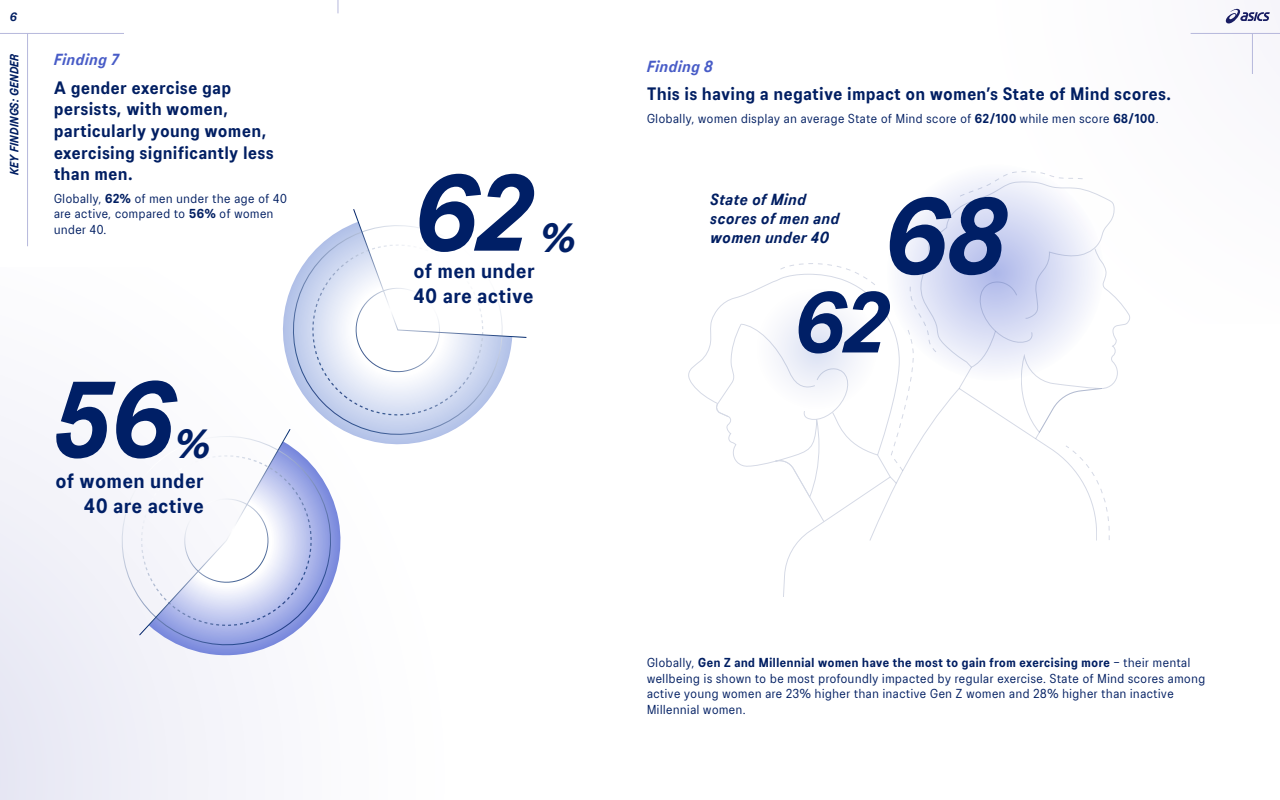
<style>
.page{position:relative;width:1280px;height:800px;background:#fff}
.page>*{position:absolute;margin:0;border:0;box-sizing:border-box;transform-origin:0 0}
.t1{font:italic 700 108.2px "ASICS Font 3.0";color:#001f66}
.t2{font:italic 700 108.1px "ASICS Font 3.0";color:#001f66}
.t3{font:italic 700 107.8px "ASICS Font 3.0";color:#001f66}
.t4{font:italic 700 86.1px "ASICS Font 3.0";color:#001f66}
.t5{font:italic 700 40.9px "ASICS Font 3.0";color:#001f66}
.t6{font:italic 700 40.8px "ASICS Font 3.0";color:#001f66}
.t7{font:700 20.8px/24.9px "ASICS Font 3.0";letter-spacing:.05em;color:#001f66;text-align:right}
.t8{font:700 18px/21.6px "ASICS Font 3.0";letter-spacing:.05em;color:#001e62}
.t9{font:italic 700 16px/19.2px "ASICS Font 3.0";letter-spacing:.05em;color:#001e62}
.t10{font:italic 700 16px "ASICS Font 3.0";letter-spacing:.05em;color:#485cc7}
.t11{font:13px/15.6px "ASICS Font 3.0";letter-spacing:.05em;color:#001e62}
.t12{font:italic 700 12px "ASICS Font 3.0";color:#001e62}
.s1{font-weight:700}
</style>
<div class="page">
<div style="left:0;top:267px;width:456px;height:533px;background:linear-gradient(to right,#f1f1f8,#fff)"></div>
<svg style="left:149px;top:459px;width:201px;height:201px"></svg>
<svg style="left:122px;top:436px;width:209px;height:209px"></svg>
<svg style="left:138px;top:428px;width:174px;height:209px"></svg>
<svg style="left:269px;top:267px;width:187px;height:192px"></svg>
<svg style="left:293px;top:254px;width:180px;height:181px"></svg>
<svg style="left:312px;top:209px;width:215px;height:207px"></svg>
<svg style="left:688px;top:171px;width:442px;height:426px"></svg>
<svg style="left:1226px;top:9px;width:44px;height:14px"></svg>
<hr style="left:0;top:33px;width:124px;height:1px;background:#b6b8dc">
<hr style="left:27px;top:33px;width:1px;height:213px;background:#b6b8dc">
<hr style="left:1191px;top:33px;width:89px;height:1px;background:#b6b8dc">
<hr style="left:1252px;top:33px;width:1px;height:41px;background:#b6b8dc">
<svg style="left:338px;top:0;width:1px;height:13px"></svg>
<p class="t12" style="left:10px;top:9px;width:9px">6</p>
<p class="t12" style="left:7px;top:175px;width:123px;rotate:-90deg">KEY FINDINGS: GENDER</p>
<p class="t10" style="left:54px;top:49px;width:66px">Finding 7</p>
<h3 class="t8" style="left:54px;top:76px;width:221px">A gender exercise gap persists, with women, particularly young women, exercising significantly less than men.</h3>
<p class="t11" style="left:54px;top:190px;width:234px">Globally, <span class="s1">62%</span> of men under the age of 40 are active, compared to <span class="s1">56%</span> of women under 40.</p>
<h3 class="t3" style="left:54px;top:351px;width:122px">56</h3>
<h3 class="t6" style="left:174px;top:418px;width:37px">%</h3>
<h3 class="t7" style="left:56px;top:467px;width:149px">of women under<br>40 are active</h3>
<h2 class="t2" style="left:414px;top:144px;width:118px">62</h2>
<h3 class="t7" style="left:414px;top:258px;width:122px;text-align:left">of men under<br>40 are active</h3>
<h3 class="t5" style="left:540px;top:211px;width:37px">%</h3>
<p class="t10" style="left:647px;top:56px;width:67px">Finding 8</p>
<h3 class="t8" style="left:647px;top:82px;width:526px">This is having a negative impact on women’s State of Mind scores.</h3>
<p class="t11" style="left:647px;top:110px;width:513px">Globally, women display an average State of Mind score of <span class="s1">62/100</span> while men score <span class="s1">68/100</span>.</p>
<p class="t9" style="left:711px;top:189px;width:130px">State of Mind scores of men and women under 40</p>
<h1 class="t1" style="left:884px;top:167px;width:123px">68</h1>
<h3 class="t4" style="left:794px;top:268px;width:94px">62</h3>
<p class="t11" style="left:647px;top:654px;width:559px">Globally, <span class="s1">Gen Z and Millennial women have the most to gain from exercising more</span> – their mental wellbeing is shown to be most profoundly impacted by regular exercise. State of Mind scores among active young women are 23% higher than inactive Gen Z women and 28% higher than inactive Millennial women.</p>
</div>
